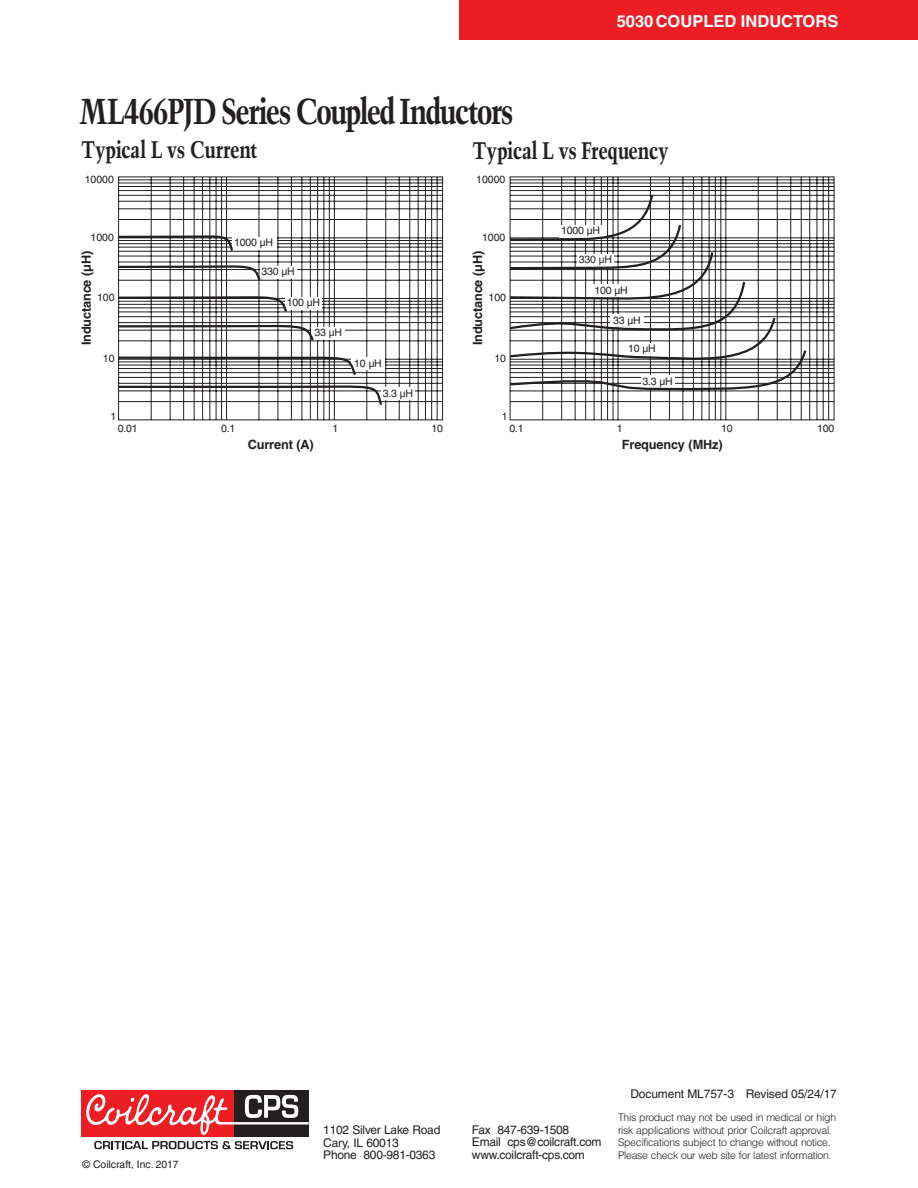
<style>
.page{position:relative;width:918px;height:1188px;background:#fff}
.page>*{position:absolute;margin:0;border:0;box-sizing:border-box;transform-origin:0 0}
.t1{font:700 condensed 36px "Trump Mediaeval";letter-spacing:-.045em;color:#231f20}
.t2{font:700 condensed 24px "Trump Mediaeval";letter-spacing:-.015em;color:#231f20}
.t3{font:700 16.5px "Helvetica";color:#fff}
.t4{font:700 12.75px "Helvetica";letter-spacing:-.01em;color:#231f20}
.t5{font:12px/12.5px "Helvetica";letter-spacing:-.02em;color:#231f20}
.t6{font:300 10.5px/12.5px "Helvetica";letter-spacing:-.03em;color:#231f20}
.t7{font:10.5px "Helvetica";letter-spacing:-.015em;color:#231f20}
</style>
<div class="page">
<div style="left:459px;top:0;width:459px;height:40px;background:#ed1d24"></div>
<div style="left:234px;top:1090px;width:75px;height:47px;background:#231f20"></div>
<div style="left:81px;top:1090px;width:153px;height:47px;background:#ed1d24"></div>
<svg style="left:86px;top:1094px;width:223px;height:41px"></svg>
<svg style="left:94px;top:1141px;width:199px;height:8px"></svg>
<svg style="left:509px;top:176px;width:326px;height:245px"></svg>
<svg style="left:509px;top:192px;width:299px;height:200px"></svg>
<svg style="left:118px;top:176px;width:325px;height:245px"></svg>
<div style="left:382px;top:387px;width:33px;height:13px;background:#fff"></div>
<svg style="left:118px;top:234px;width:267px;height:173px"></svg>
<h1 class="t1" style="left:79px;top:88px;width:436px">ML466PJD Series Coupled Inductors</h1>
<h3 class="t3" style="left:617px;top:11px;width:223px">5030 COUPLED INDUCTORS</h3>
<h2 class="t2" style="left:81px;top:135px;width:178px">Typical L vs Current</h2>
<h2 class="t2" style="left:472px;top:135px;width:198px">Typical L vs Frequency</h2>
<p class="t7" style="left:85px;top:173px;width:31px">10000</p>
<p class="t7" style="left:476px;top:173px;width:31px">10000</p>
<p class="t7" style="left:91px;top:231px;width:25px">1000</p>
<p class="t7" style="left:234px;top:236px;width:40px">1000 µH</p>
<p class="t7" style="left:482px;top:231px;width:25px">1000</p>
<p class="t7" style="left:561px;top:225px;width:40px">1000 µH</p>
<p class="t4" style="left:79px;top:345px;width:96px;rotate:-90deg">Inductance (µH)</p>
<p class="t7" style="left:97px;top:291px;width:19px">100</p>
<p class="t7" style="left:103px;top:352px;width:13px">10</p>
<p class="t7" style="left:262px;top:266px;width:35px">330 µH</p>
<p class="t7" style="left:287px;top:296px;width:35px">100 µH</p>
<p class="t7" style="left:314px;top:326px;width:29px">33 µH</p>
<p class="t7" style="left:354px;top:357px;width:29px">10 µH</p>
<p class="t4" style="left:470px;top:345px;width:96px;rotate:-90deg">Inductance (µH)</p>
<p class="t7" style="left:489px;top:291px;width:19px">100</p>
<p class="t7" style="left:494px;top:352px;width:13px">10</p>
<p class="t7" style="left:579px;top:253px;width:35px">330 µH</p>
<p class="t7" style="left:594px;top:284px;width:35px">100 µH</p>
<p class="t7" style="left:613px;top:314px;width:29px">33 µH</p>
<p class="t7" style="left:628px;top:343px;width:29px">10 µH</p>
<p class="t7" style="left:642px;top:375px;width:32px">3.3 µH</p>
<p class="t7" style="left:383px;top:387px;width:32px">3.3 µH</p>
<p class="t7" style="left:110px;top:410px;width:7px">1</p>
<p class="t7" style="left:502px;top:410px;width:7px">1</p>
<p class="t7" style="left:118px;top:422px;width:21px">0.01</p>
<p class="t7" style="left:221px;top:422px;width:16px">0.1</p>
<p class="t7" style="left:333px;top:422px;width:7px">1</p>
<p class="t7" style="left:431px;top:422px;width:13px">10</p>
<p class="t4" style="left:248px;top:437px;width:68px">Current (A)</p>
<p class="t7" style="left:509px;top:422px;width:16px">0.1</p>
<p class="t7" style="left:617px;top:422px;width:7px">1</p>
<p class="t7" style="left:721px;top:422px;width:13px">10</p>
<p class="t7" style="left:817px;top:422px;width:19px">100</p>
<p class="t4" style="left:622px;top:437px;width:102px">Frequency (MHz)</p>
<p class="t5" style="left:630px;top:1088px;width:208px">Document ML757-3 Revised 05/24/17</p>
<p class="t7" style="left:83px;top:1158px;width:98px">© Coilcraft, Inc. 2017</p>
<p class="t5" style="left:323px;top:1124px;width:119px">1102 Silver Lake Road<br>Cary, IL 60013<br>Phone 800-981-0363</p>
<p class="t5" style="left:472px;top:1123px;width:131px">Fax 847-639-1508<br>Email cps@coilcraft.com www.coilcraft-cps.com</p>
<p class="t6" style="left:618px;top:1111px;width:220px">This product may not be used in medical or high risk applications without prior Coilcraft approval.<br>Specifications subject to change without notice.<br>Please check our web site for latest information.</p>
</div>
